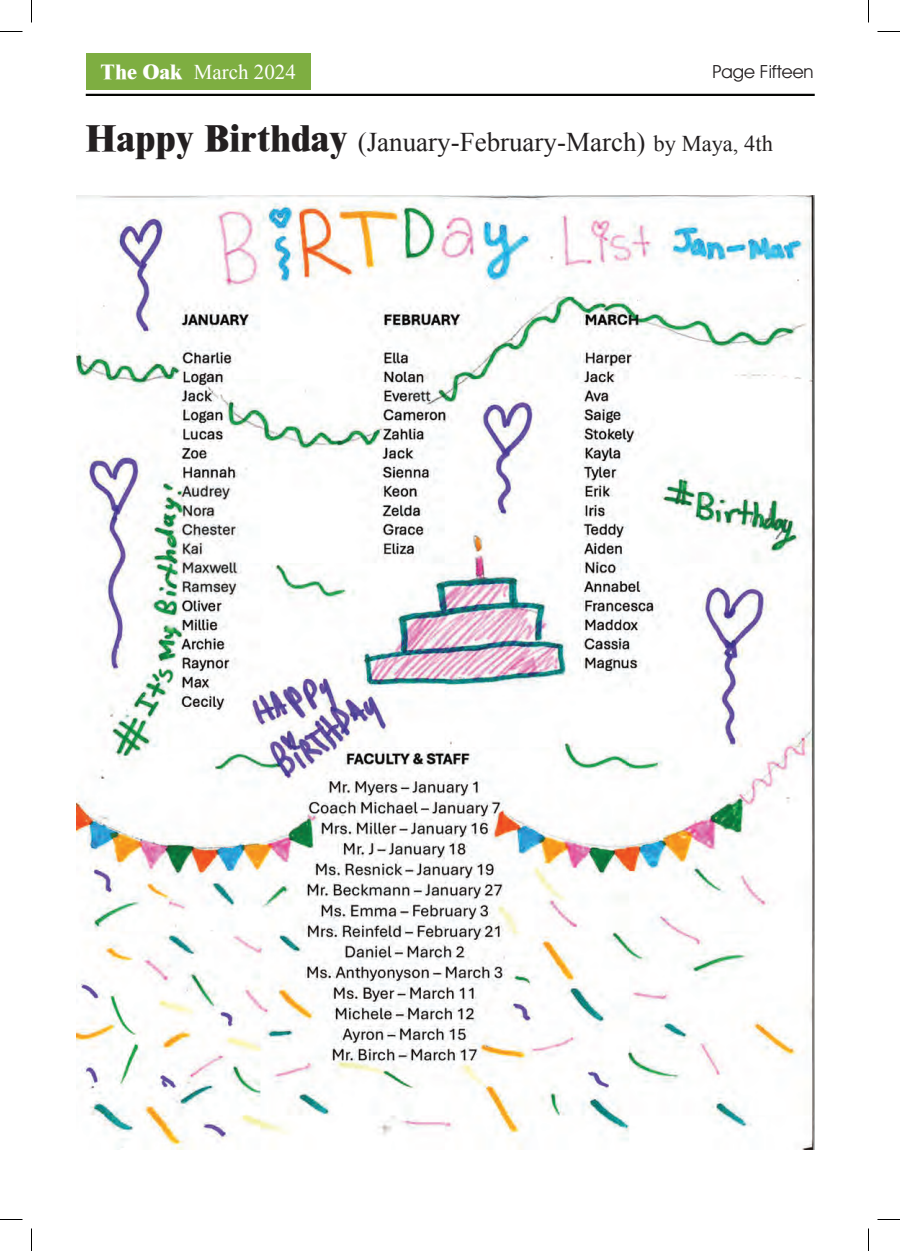
<style>
.page{position:relative;width:900px;height:1251px;background:#fff}
.page>*{position:absolute;margin:0;border:0;box-sizing:border-box;transform-origin:0 0}
.t1{font:27px "Times New Roman Special G1";color:#231f20}
.t2{font:21px "Times New Roman Special G1";color:#fff}
.t3{font:18px "Avant Guard Regular SWFTE";color:#231f20}
.s1{font-family:"Times New Roman";font-weight:800}
.s2{font-family:"Times New Roman";font-weight:800;font-size:37.5px}
.s3{font-family:"Times New Roman";font-size:22.5px}
</style>
<div class="page">
<div style="left:86px;top:53px;width:225px;height:37px;background:#7eae41"></div>
<hr style="left:86px;top:94px;width:729px;height:2px;background:#040503">
<img style="left:77px;top:195px;width:737px;height:955px">
<svg style="left:0;top:31px;width:22px;height:1px"></svg>
<svg style="left:878px;top:31px;width:22px;height:1px"></svg>
<svg style="left:0;top:1219px;width:22px;height:1px"></svg>
<svg style="left:878px;top:1219px;width:22px;height:1px"></svg>
<svg style="left:31px;top:0;width:1px;height:22px"></svg>
<svg style="left:31px;top:1228px;width:1px;height:23px"></svg>
<svg style="left:868px;top:0;width:1px;height:22px"></svg>
<svg style="left:868px;top:1228px;width:1px;height:23px"></svg>
<p class="t2" style="left:101px;top:58px;width:197px"><span class="s1">The Oak</span> March 2024</p>
<p class="t3" style="left:712px;top:60px;width:103px">Page Fifteen</p>
<p class="t1" style="left:86px;top:124px;width:689px"><span class="s2">Happy Birthday</span> (January-February-March) <span class="s3">by Maya, 4th</span></p>
</div>
